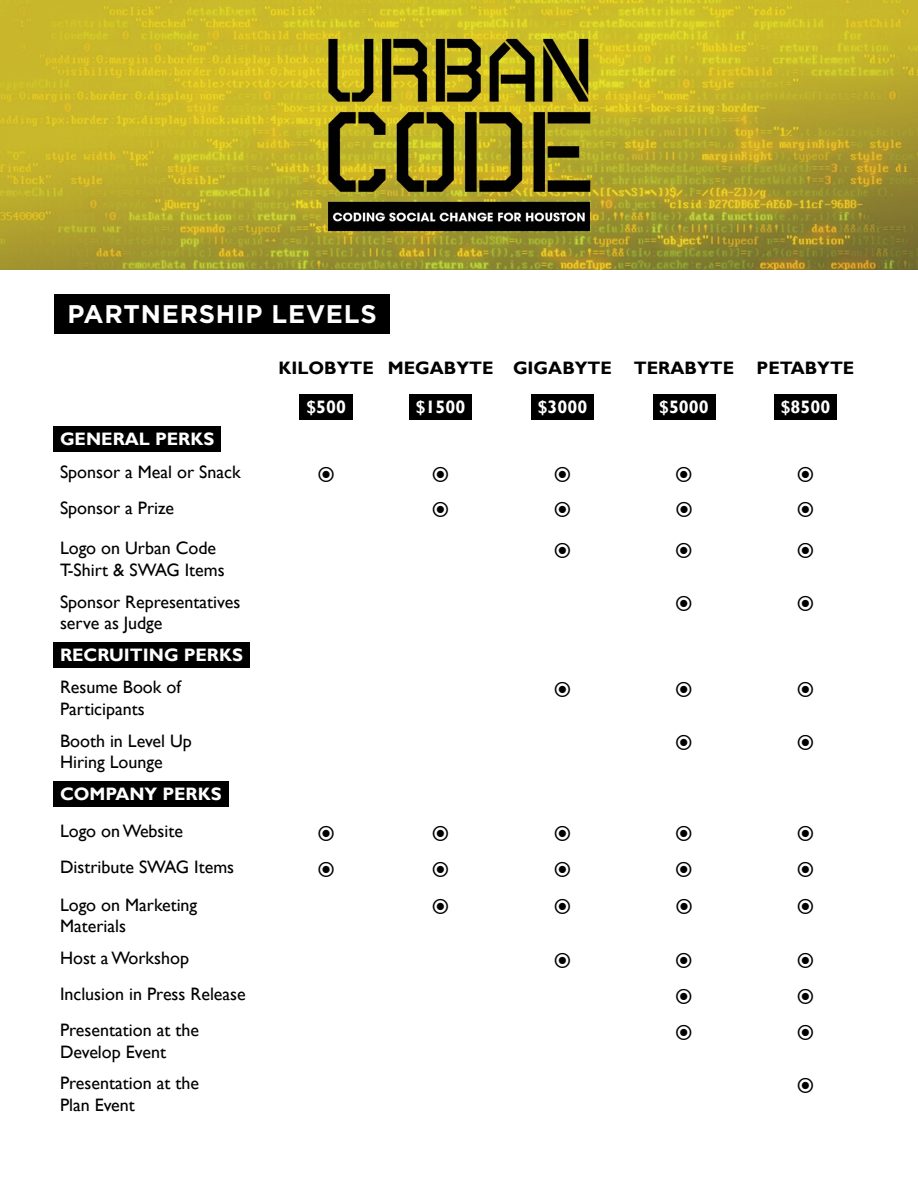
<style>
.page{position:relative;width:918px;height:1188px;background:#fff}
.page>*{position:absolute;margin:0;border:0;box-sizing:border-box;transform-origin:0 0}
.t1{font:700 25.5px "Gotham HTF";letter-spacing:.03em;color:#fff}
.t2{font:18px/21.6px "Gill Sans";color:#000}
.t3{font:700 18px "Gill Sans";color:#fff}
.t4{font:700 18px "Gill Sans";color:#000}
</style>
<div class="page">
<img style="left:0;top:0;width:918px;height:270px">
<div style="left:54px;top:294px;width:335px;height:39px;background:#000"></div>
<div style="left:300px;top:394px;width:53px;height:26px;background:#000"></div>
<div style="left:409px;top:394px;width:63px;height:26px;background:#000"></div>
<div style="left:531px;top:394px;width:63px;height:26px;background:#000"></div>
<div style="left:653px;top:394px;width:63px;height:26px;background:#000"></div>
<div style="left:774px;top:394px;width:63px;height:26px;background:#000"></div>
<div style="left:53px;top:426px;width:168px;height:26px;background:#000"></div>
<div style="left:53px;top:642px;width:197px;height:26px;background:#000"></div>
<div style="left:53px;top:781px;width:175px;height:26px;background:#000"></div>
<h1 class="t1" style="left:68px;top:299px;width:311px">PARTNERSHIP LEVELS</h1>
<p class="t4" style="left:278px;top:357px;width:577px">KILOBYTE MEGABYTE GIGABYTE TERABYTE PETABYTE</p>
<p class="t3" style="left:306px;top:396px;width:41px">$500</p>
<p class="t3" style="left:416px;top:396px;width:51px">$1500</p>
<p class="t3" style="left:538px;top:396px;width:51px">$3000</p>
<p class="t3" style="left:659px;top:396px;width:51px">$5000</p>
<p class="t3" style="left:781px;top:396px;width:51px">$8500</p>
<p class="t3" style="left:60px;top:428px;width:156px">GENERAL PERKS</p>
<p class="t2" style="left:60px;top:454px;width:182px;line-height:35.7px">Sponsor a Meal or Snack<br>Sponsor a Prize</p>
<p class="t2" style="left:60px;top:538px;width:166px">Logo on Urban Code<br>T-Shirt &amp; SWAG Items</p>
<p class="t2" style="left:60px;top:591px;width:182px">Sponsor Representatives serve as Judge</p>
<p class="t3" style="left:60px;top:644px;width:184px">RECRUITING PERKS</p>
<p class="t2" style="left:60px;top:677px;width:122px">Resume Book of<br>Participants</p>
<p class="t2" style="left:60px;top:730px;width:133px">Booth in Level Up<br>Hiring Lounge</p>
<p class="t3" style="left:60px;top:783px;width:163px">COMPANY PERKS</p>
<p class="t2" style="left:60px;top:814px;width:176px;line-height:35.7px">Logo on Website<br>Distribute SWAG Items</p>
<p class="t2" style="left:60px;top:894px;width:139px">Logo on Marketing<br>Materials</p>
<p class="t2" style="left:60px;top:940px;width:187px;line-height:36px">Host a Workshop<br>Inclusion in Press Release<br>Presentation at the</p>
<p class="t2" style="left:60px;top:1036px;width:140px;line-height:32px">Develop Event<br>Presentation at the</p>
<p class="t2" style="left:60px;top:1095px;width:76px">Plan Event</p>
</div>
